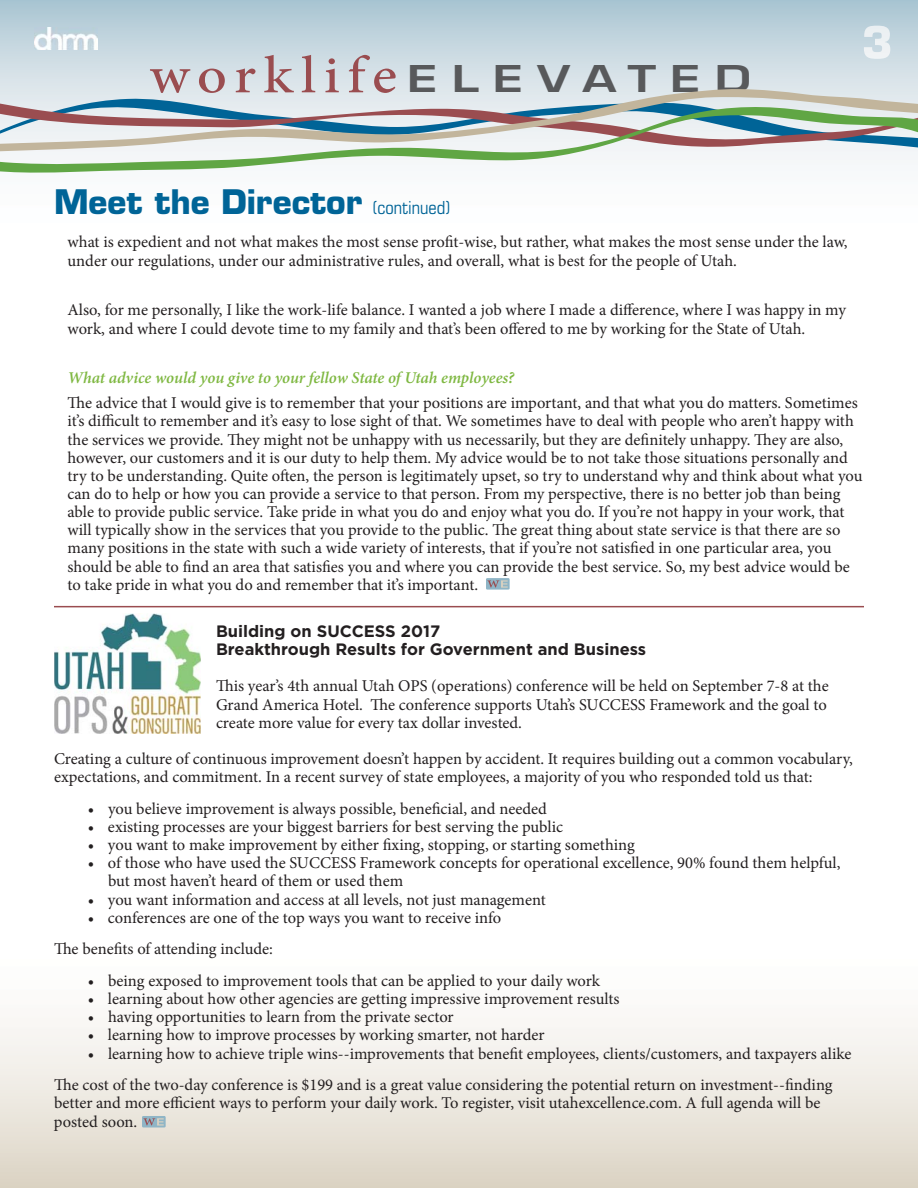
<style>
.page{position:relative;width:918px;height:1188px;background:#fff}
.page>*{position:absolute;margin:0;border:0;box-sizing:border-box;transform-origin:0 0}
.t1{font:500 52.8px "Minion Pro";letter-spacing:.13em;color:#9a4d50;scale:1.11 1}
.t2{font:700 33px "Eurostile LT Std";color:#006497}
.t3{font:16.5px/18.1px "Minion Pro";color:#231f20}
.t4{font:700 16.5px/18.1px "Gotham";color:#231f20}
.t5{font:italic 600 16.5px "Minion Pro";color:#7fb842}
.s1{font-family:"Eurostile LT Std";font-weight:600;font-size:36px;color:#58595b}
.s2{font-weight:400;font-stretch:condensed;font-size:18px}
</style>
<div class="page">
<svg style="left:0;top:0;width:918px;height:80px;background:#c1d4dd"></svg>
<div style="left:0;top:80px;width:918px;height:9px;background:#dce5ea"></div>
<svg style="left:0;top:89px;width:918px;height:16px;background:#d4dddf"></svg>
<svg style="left:0;top:105px;width:918px;height:68px"></svg>
<img style="left:35px;top:28px;width:62px;height:22px">
<div style="left:0;top:933px;width:918px;height:255px;background:linear-gradient(to bottom,#fff,#dfd7c9)"></div>
<svg style="left:864px;top:26px;width:26px;height:33px"></svg>
<div style="left:486px;top:578px;width:24px;height:12px;background:#8fb5c6"></div>
<svg style="left:487px;top:580px;width:21px;height:8px"></svg>
<hr style="left:54px;top:606px;width:810px;height:1px;background:#9a4d50">
<div style="left:142px;top:1116px;width:24px;height:11px;background:#8fb5c6"></div>
<svg style="left:143px;top:1118px;width:21px;height:8px"></svg>
<img style="left:54px;top:613px;width:147px;height:121px">
<h1 class="t1" style="left:149px;top:43px;width:543px">worklife<span class="s1">ELEVATED</span></h1>
<h2 class="t2" style="left:54px;top:183px;width:398px">Meet the Director <span class="s2">(continued)</span></h2>
<p class="t3" style="left:68px;top:234px;width:782px">what is expedient and not what makes the most sense profit-wise, but rather, what makes the most sense under the law, under our regulations, under our administrative rules, and overall, what is best for the people of Utah.</p>
<p class="t3" style="left:68px;top:302px;width:780px">Also, for me personally, I like the work-life balance. I wanted a job where I made a difference, where I was happy in my work, and where I could devote time to my family and that’s been offered to me by working for the State of Utah.</p>
<p class="t5" style="left:68px;top:372px;width:448px">What advice would you give to your fellow State of Utah employees?</p>
<p class="t3" style="left:68px;top:395px;width:796px">The advice that I would give is to remember that your positions are important, and that what you do matters. Sometimes it’s difficult to remember and it’s easy to lose sight of that. We sometimes have to deal with people who aren’t happy with the services we provide. They might not be unhappy with us necessarily, but they are definitely unhappy. They are also, however, our customers and it is our duty to help them. My advice would be to not take those situations personally and try to be understanding. Quite often, the person is legitimately upset, so try to understand why and think about what you can do to help or how you can provide a service to that person. From my perspective, there is no better job than being able to provide public service. Take pride in what you do and enjoy what you do. If you’re not happy in your work, that will typically show in the services that you provide to the public. The great thing about state service is that there are so many positions in the state with such a wide variety of interests, that if you’re not satisfied in one particular area, you should be able to find an area that satisfies you and where you can provide the best service. So, my best advice would be to take pride in what you do and remember that it’s important.</p>
<p class="t4" style="left:216px;top:623px;width:432px">Building on SUCCESS 2017<br>Breakthrough Results for Government and Business</p>
<p class="t3" style="left:216px;top:678px;width:614px;text-align:justify">This year’s 4th annual Utah OPS (operations) conference will be held on September 7-8 at the Grand America Hotel. The conference supports Utah’s SUCCESS Framework and the goal to create more value for every tax dollar invested.</p>
<p class="t3" style="left:54px;top:751px;width:800px">Creating a culture of continuous improvement doesn’t happen by accident. It requires building out a common vocabulary, expectations, and commitment. In a recent survey of state employees, a majority of you who responded told us that:</p>
<p class="t3" style="left:88px;top:801px;width:461px">• you believe improvement is always possible, beneficial, and needed</p>
<p class="t3" style="left:88px;top:819px;width:477px">• existing processes are your biggest barriers for best serving the public</p>
<p class="t3" style="left:88px;top:837px;width:549px">• you want to make improvement by either fixing, stopping, or starting something</p>
<p class="t3" style="left:108px;top:855px;width:734px;text-indent:-20px">• of those who have used the SUCCESS Framework concepts for operational excellence, 90% found them helpful, but most haven’t heard of them or used them</p>
<p class="t3" style="left:88px;top:892px;width:460px">• you want information and access at all levels, not just management</p>
<p class="t3" style="left:54px;top:903px;width:449px;line-height:31.7px;text-indent:34px">• conferences are one of the top ways you want to receive info<br>The benefits of attending include:</p>
<p class="t3" style="left:88px;top:973px;width:514px">• being exposed to improvement tools that can be applied to your daily work</p>
<p class="t3" style="left:88px;top:991px;width:533px">• learning about how other agencies are getting impressive improvement results</p>
<p class="t3" style="left:88px;top:1009px;width:368px">• having opportunities to learn from the private sector</p>
<p class="t3" style="left:88px;top:1027px;width:458px">• learning how to improve processes by working smarter, not harder</p>
<p class="t3" style="left:54px;top:1039px;width:799px;line-height:31.7px;text-indent:34px">• learning how to achieve triple wins--improvements that benefit employees, clients/customers, and taxpayers alike<br>The cost of the two-day conference is $199 and is a great value considering the potential return on investment--finding</p>
<p class="t3" style="left:54px;top:1095px;width:768px">better and more efficient ways to perform your daily work. To register, visit utahexcellence.com. A full agenda will be posted soon.</p>
</div>
